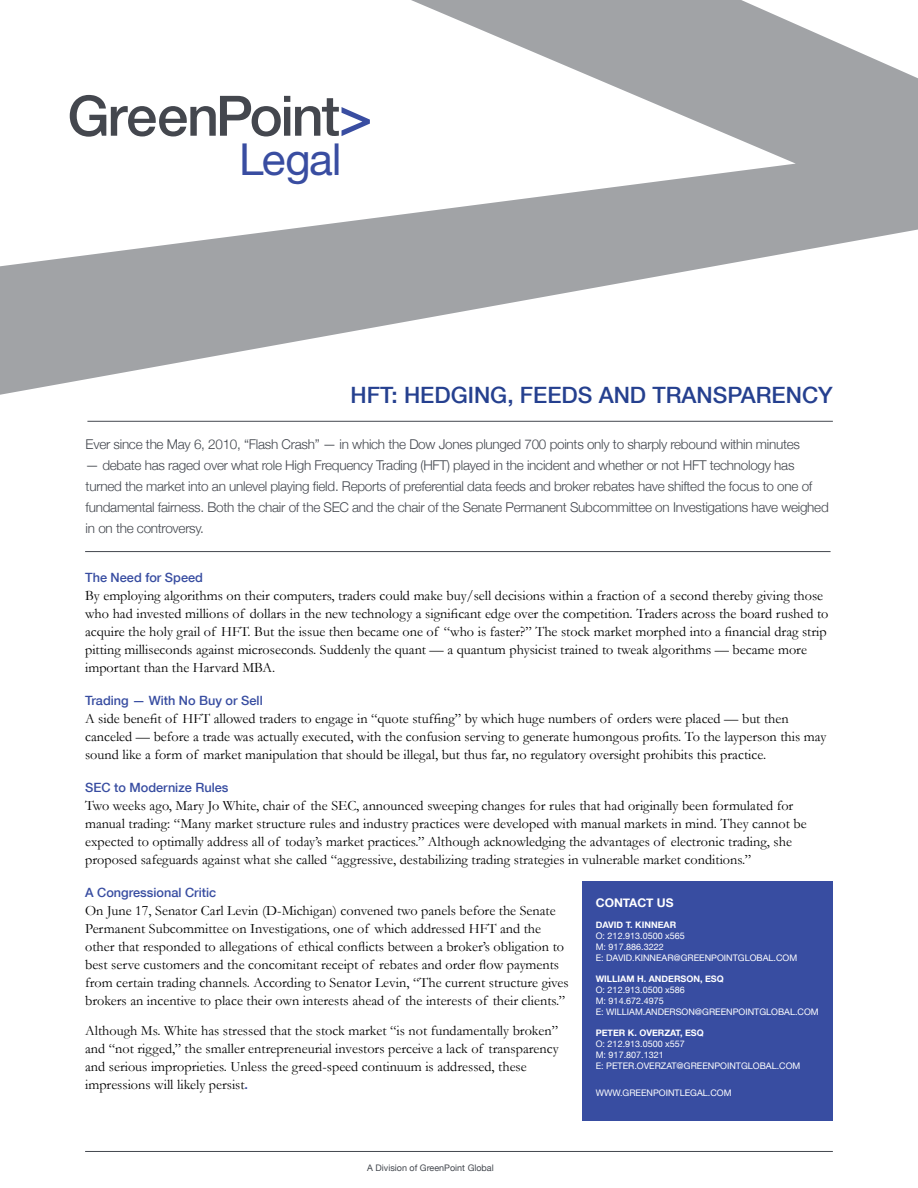
<style>
.page{position:relative;width:918px;height:1188px;background:#fff}
.page>*{position:absolute;margin:0;border:0;box-sizing:border-box;transform-origin:0 0}
.t1{font:500 55.8px "Helvetica Neue";letter-spacing:-.04em;color:#44474e}
.t2{font:44.25px "Helvetica Neue";letter-spacing:-.03em;color:#394da1}
.t3{font:500 22.5px "Helvetica Neue";color:#25408f}
.t4{font:14.25px/18px "Garamond";color:#000}
.t5{font:300 13.5px/21px "Helvetica Neue";letter-spacing:-.02em;color:#43474e}
.t6{font:500 12.75px "Helvetica Neue";color:#384da1}
.t7{font:700 12px "Helvetica Neue";color:#fff}
.t8{font:9px/10.8px "Helvetica Neue";color:#fff}
.t9{font:700 9px "Helvetica Neue";color:#fff}
.t10{font:9px "Helvetica Neue";color:#43474e}
.s1{color:#394da1}
.s2{font-family:"Helvetica Neue";font-weight:500;font-size:12.75px;color:#384da1}
</style>
<div class="page">
<svg style="left:0;top:0;width:918px;height:421px"></svg>
<hr style="left:85px;top:1151px;width:748px;height:1px;background:#43474e">
<div style="left:582px;top:881px;width:251px;height:239px;background:#384da1"></div>
<hr style="left:85px;top:551px;width:746px;height:1px;background:#43474e">
<hr style="left:87px;top:421px;width:746px;height:1px;background:#43474e">
<h1 class="t1" style="left:67px;top:71px;width:307px">GreenPoint<span class="s1">&gt;</span></h1>
<h2 class="t2" style="left:239px;top:121px;width:104px">LEGAL</h2>
<h3 class="t3" style="left:351px;top:377px;width:484px">HFT: HEDGING, FEEDS AND TRANSPARENCY</h3>
<p class="t5" style="left:86px;top:433px;width:716px">Ever since the May 6, 2010, “Flash Crash” — in which the Dow Jones plunged 700 points only to sharply rebound within minutes</p>
<p class="t5" style="left:86px;top:454px;width:745px">— debate has raged over what role High Frequency Trading (HFT) played in the incident and whether or not HFT technology has turned the market into an unlevel playing field. Reports of preferential data feeds and broker rebates have shifted the focus to one of fundamental fairness. Both the chair of the SEC and the chair of the Senate Permanent Subcommittee on Investigations have weighed in on the controversy.</p>
<p class="t6" style="left:85px;top:567px;width:119px">The Need for Speed</p>
<p class="t4" style="left:85px;top:586px;width:745px">By employing algorithms on their computers, traders could make buy/sell decisions within a fraction of a second thereby giving those who had invested millions of dollars in the new technology a significant edge over the competition. Traders across the board rushed to acquire the holy grail of HFT. But the issue then became one of “who is faster?” The stock market morphed into a financial drag strip pitting milliseconds against microseconds. Suddenly the quant — a quantum physicist trained to tweak algorithms — became more important than the Harvard MBA.</p>
<p class="t6" style="left:85px;top:690px;width:179px">Trading — With No Buy or Sell</p>
<p class="t4" style="left:85px;top:709px;width:743px">A side benefit of HFT allowed traders to engage in “quote stuffing” by which huge numbers of orders were placed — but then canceled — before a trade was actually executed, with the confusion serving to generate humongous profits. To the layperson this may sound like a form of market manipulation that should be illegal, but thus far, no regulatory oversight prohibits this practice.</p>
<p class="t6" style="left:85px;top:777px;width:145px">SEC to Modernize Rules</p>
<p class="t4" style="left:85px;top:796px;width:723px">Two weeks ago, Mary Jo White, chair of the SEC, announced sweeping changes for rules that had originally been formulated for manual trading: “Many market structure rules and industry practices were developed with manual markets in mind. They cannot be expected to optimally address all of today’s market practices.” Although acknowledging the advantages of electronic trading, she proposed safeguards against what she called “aggressive, destabilizing trading strategies in vulnerable market conditions.”</p>
<p class="t6" style="left:85px;top:882px;width:133px">A Congressional Critic</p>
<p class="t4" style="left:85px;top:901px;width:485px">On June 17, Senator Carl Levin (D-Michigan) convened two panels before the Senate Permanent Subcommittee on Investigations, one of which addressed HFT and the other that responded to allegations of ethical conflicts between a broker’s obligation to best serve customers and the concomitant receipt of rebates and order flow payments from certain trading channels. According to Senator Levin, “The current structure gives brokers an incentive to place their own interests ahead of the interests of their clients.”</p>
<p class="t4" style="left:85px;top:1021px;width:475px">Although Ms. White has stressed that the stock market “is not fundamentally broken” and “not rigged,” the smaller entrepreneurial investors perceive a lack of transparency and serious improprieties. Unless the greed-speed continuum is addressed, these impressions will likely persist<span class="s2">.</span></p>
<p class="t7" style="left:596px;top:893px;width:79px">CONTACT US</p>
<p class="t9" style="left:596px;top:918px;width:82px">DAVID T. KINNEAR</p>
<p class="t8" style="left:596px;top:931px;width:195px">O: 212.913.0500 X565<br>M: 917.886.3222<br>E: DAVID.KINNEAR@GREENPOINTGLOBAL.COM</p>
<p class="t9" style="left:596px;top:972px;width:130px">WILLIAM H. ANDERSON, ESQ</p>
<p class="t8" style="left:596px;top:985px;width:91px">O: 212.913.0500 X586<br>M: 914.672.4975<br>E: WILLI</p>
<p class="t8" style="left:629px;top:1007px;width:191px">AM.ANDERSON@GREENPOINTGLOBAL.COM</p>
<p class="t9" style="left:596px;top:1026px;width:58px">PETER K. OVER</p>
<p class="t9" style="left:664px;top:1026px;width:41px">ZAT, ES Q</p>
<p class="t8" style="left:596px;top:1039px;width:198px">O: 212.913.0500 X557<br>M: 917.807.1321<br>E: PETER.OVERZAT@GREENPOINTGLOBAL.COM</p>
<p class="t8" style="left:596px;top:1088px;width:10px">WWW</p>
<p class="t8" style="left:620px;top:1088px;width:72px">.GREENPOINTLEGA</p>
<p class="t8" style="left:703px;top:1088px;width:22px">L.COM</p>
<p class="t10" style="left:367px;top:1161px;width:128px">A DIVISION OF GREENPOINT GLOBAL</p>
</div>
